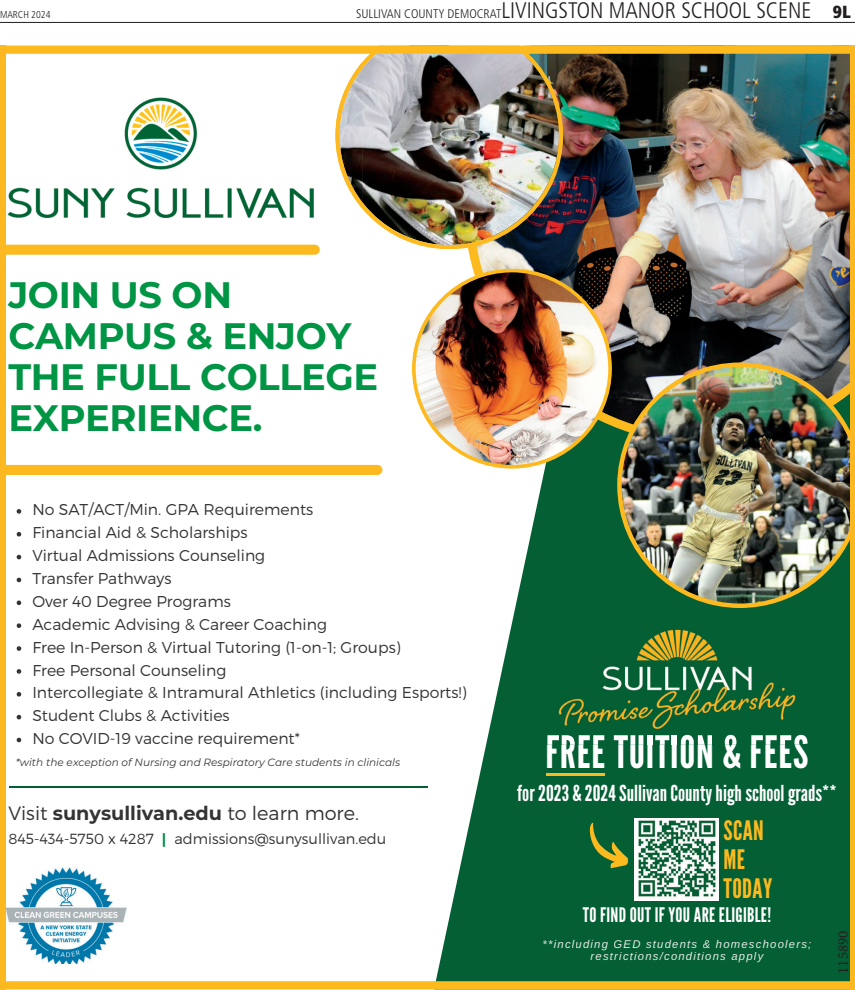
<style>
.page{position:relative;width:855px;height:990px;background:#fff}
.page>*{position:absolute;margin:0;border:0;box-sizing:border-box;transform-origin:0 0}
.t1{font:44.88px "League Gothic";letter-spacing:.02em;color:#fff}
.t2{font:700 36.88px/41px "Montserrat";letter-spacing:-.01em;color:#009545}
.t3{font:26.88px/28.5px "League Gothic";letter-spacing:.015em;color:#fcba1f}
.t4{font:300 condensed 22.5px "Frutiger";color:#231f20}
.t5{font:22px "League Gothic";color:#fff}
.t6{font:20px "League Gothic";letter-spacing:.015em;color:#fff}
.t7{font:300 19.25px "Montserrat";color:#353435}
.t8{font:300 15.62px/22.9px "Montserrat";color:#353435}
.t9{font:15px "Minion Pro";color:#231f20}
.t10{font:300 14.62px "Montserrat";color:#353435}
.t11{font:italic 11.25px/12.2px "Arimo";letter-spacing:.11em;color:#e4eae4;text-align:center}
.t12{font:italic 10.5px "Montserrat";color:#353435}
.t13{font:300 condensed 10px "Frutiger";color:#231f20}
.s1{font-size:12.5px}
.s2{font-weight:900;font-size:17.5px}
.s3{font-weight:700}
.s4{font-weight:700;color:#009545}
</style>
<div class="page">
<hr style="left:0;top:22px;width:855px;height:1px;background:#231f20">
<img style="left:5px;top:46px;width:845px;height:943px">
<div style="left:0;top:45px;width:5px;height:945px;background:#fcb820"></div>
<div style="left:850px;top:45px;width:5px;height:945px;background:#fcb820"></div>
<p class="t13" style="left:0;top:11px;width:52px">MARCH 2024</p>
<p class="t4" style="left:356px;top:3px;width:496px"><span class="s1">SULLIVAN COUNTY DEMOCRAT</span>LIVINGSTON MANOR SCHOOL SCENE <span class="s2">9L</span></p>
<p class="t2" style="left:8px;top:273px;width:371px">JOIN US ON<br>CAMPUS &amp; ENJOY<br>THE FULL COLLEGE<br>EXPERIENCE.</p>
<p class="t8" style="left:32px;top:498px;width:436px">No SAT/ACT/Min. GPA Requirements<br>Financial Aid &amp; Scholarships<br>Virtual Admissions Counseling<br>Transfer Pathways<br>Over 40 Degree Programs<br>Academic Advising &amp; Career Coaching<br>Free In-Person &amp; Virtual Tutoring (1-on-1; Groups)<br>Free Personal Counseling<br>Intercollegiate &amp; Intramural Athletics (including Esports!)<br>Student Clubs &amp; Activities<br>No COVID-19 vaccine requirement*</p>
<p class="t12" style="left:16px;top:755px;width:386px">*with the exception of Nursing and Respiratory Care students in clinicals</p>
<p class="t7" style="left:8px;top:801px;width:352px">Visit <span class="s3">sunysullivan.edu</span> to learn more.</p>
<p class="t10" style="left:8px;top:830px;width:379px">845-434-5750 x 4287 <span class="s4">|</span> admissions@sunysullivan.edu</p>
<p class="t1" style="left:546px;top:725px;width:264px">FREE TUITION &amp; FEES</p>
<p class="t5" style="left:517px;top:780px;width:321px">for 2023 &amp; 2024 Sullivan County high school grads**</p>
<p class="t3" style="left:724px;top:817px;width:50px">SCAN<br>ME<br>TODAY</p>
<p class="t6" style="left:583px;top:903px;width:190px">TO FIND OUT IF YOU ARE ELIGIBLE!</p>
<p class="t11" style="left:543px;top:938px;width:270px">**including GED students &amp; homeschoolers; restrictions/conditions apply</p>
<p class="t9" style="left:833px;top:974px;width:45px;rotate:-90deg">115890</p>
</div>
